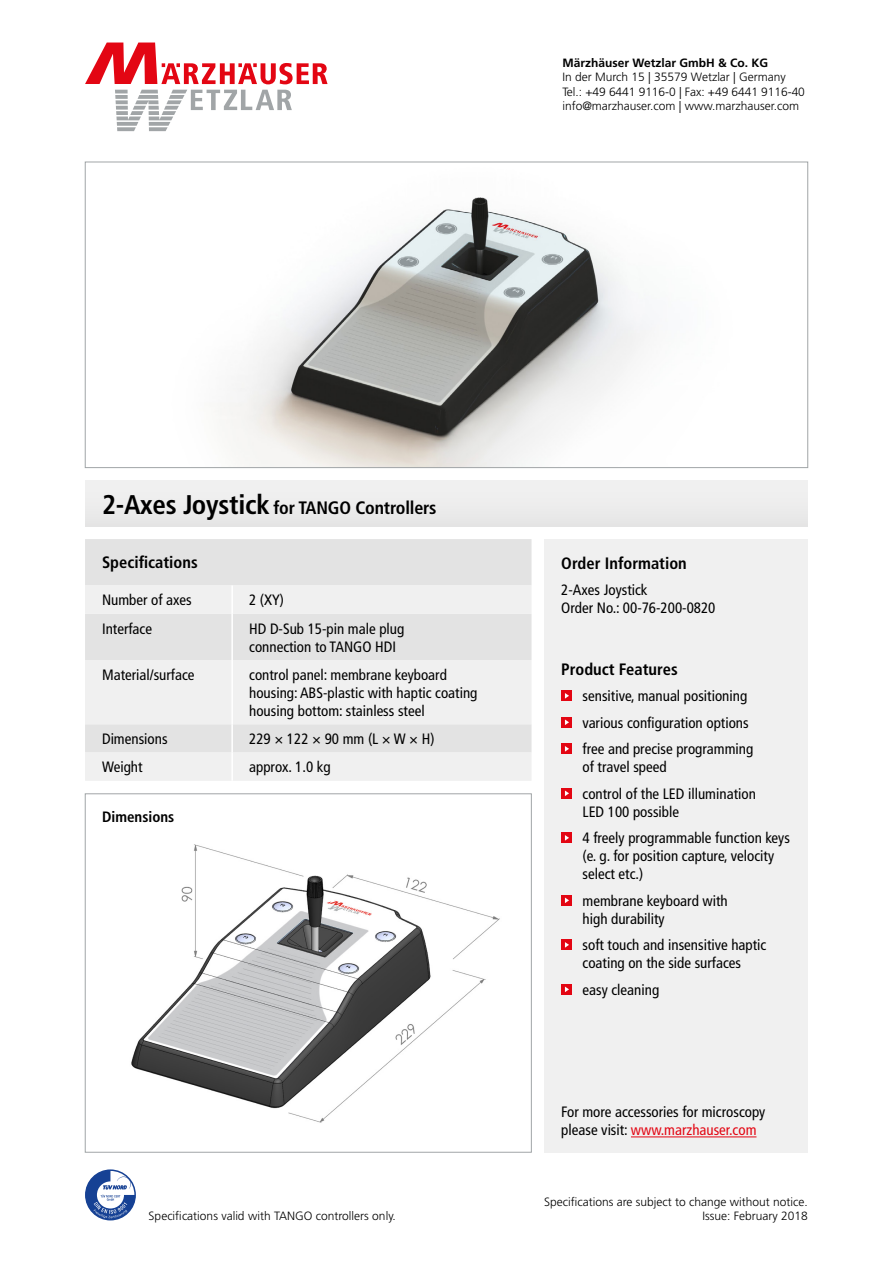
<style>
.page{position:relative;width:893px;height:1263px;background:#fff}
.page>*{position:absolute;margin:0;border:0;box-sizing:border-box;transform-origin:0 0}
.t1{font:700 condensed 18px "Frutiger LT Std";letter-spacing:-.01em;color:#000}
.t2{font:700 condensed 16.5px "Frutiger LT Std";color:#000}
.t3{font:condensed 15px/18px "Frutiger LT Std";color:#000}
.t4{font:700 condensed 15px "Frutiger LT Std";color:#000}
.t5{font:300 12px/14.4px "Frutiger LT Std";color:#000}
.t6{font:700 12px "Frutiger LT Std";color:#000}
.s1{font-size:27px}
.s2{color:#e30613}
</style>
<div class="page">
<svg style="left:86px;top:1170px;width:49px;height:50px"></svg>
<svg style="left:85px;top:43px;width:243px;height:41px"></svg>
<svg style="left:115px;top:90px;width:177px;height:41px"></svg>
<img style="left:131px;top:844px;width:369px;height:279px">
<div style="left:544px;top:539px;width:264px;height:613px;background:#f0f0f0"></div>
<div style="left:561px;top:690px;width:11px;height:11px;background:#e30613"></div>
<svg style="left:565px;top:693px;width:4px;height:6px"></svg>
<div style="left:561px;top:717px;width:11px;height:11px;background:#e30613"></div>
<svg style="left:565px;top:719px;width:4px;height:6px"></svg>
<div style="left:561px;top:743px;width:11px;height:11px;background:#e30613"></div>
<svg style="left:565px;top:746px;width:4px;height:6px"></svg>
<div style="left:561px;top:788px;width:11px;height:11px;background:#e30613"></div>
<svg style="left:565px;top:790px;width:4px;height:6px"></svg>
<div style="left:561px;top:832px;width:11px;height:11px;background:#e30613"></div>
<svg style="left:565px;top:835px;width:4px;height:6px"></svg>
<div style="left:561px;top:895px;width:11px;height:11px;background:#e30613"></div>
<svg style="left:565px;top:897px;width:4px;height:6px"></svg>
<div style="left:561px;top:939px;width:11px;height:11px;background:#e30613"></div>
<svg style="left:565px;top:942px;width:4px;height:6px"></svg>
<div style="left:561px;top:984px;width:11px;height:11px;background:#e30613"></div>
<svg style="left:565px;top:986px;width:4px;height:6px"></svg>
<div style="left:85px;top:480px;width:723px;height:46px;background:#ededed"></div>
<img style="left:218px;top:197px;width:434px;height:269px">
<div style="left:85px;top:539px;width:446px;height:46px;background:#e3e3e3"></div>
<svg style="left:85px;top:585px;width:446px;height:196px;fill:#f0f0f0"></svg>
<hr style="left:231px;top:585px;width:2px;height:29px;background:#fff">
<hr style="left:231px;top:614px;width:2px;height:46px;background:#fff">
<hr style="left:231px;top:660px;width:2px;height:64px;background:#fff">
<hr style="left:231px;top:724px;width:2px;height:28px;background:#fff">
<hr style="left:231px;top:752px;width:2px;height:29px;background:#fff">
<hr style="left:631px;top:1136px;width:125px;height:1px;background:#e30613">
<p class="t6" style="left:562px;top:56px;width:207px">Märzhäuser Wetzlar GmbH &amp; Co. KG</p>
<p class="t5" style="left:562px;top:70px;width:244px">In der Murch 15 | 35579 Wetzlar | Germany<br>Tel.: +49 6441 9116-0 | Fax: +49 6441 9116-40 info@marzhauser.com | www.marzhauser.com</p>
<p class="t1" style="left:102px;top:497px;width:336px"><span class="s1">2-Axes Joystick</span> for TANGO Controllers</p>
<p class="t2" style="left:102px;top:553px;width:97px">Specifications</p>
<p class="t3" style="left:102px;top:591px;width:91px">Number of axes</p>
<p class="t3" style="left:249px;top:591px;width:36px">2 (XY)</p>
<p class="t3" style="left:102px;top:619px;width:52px">Interface</p>
<p class="t3" style="left:249px;top:619px;width:157px">HD D-Sub 15-pin male plug connection to TANGO HDI</p>
<p class="t3" style="left:102px;top:666px;width:94px">Material/surface</p>
<p class="t3" style="left:249px;top:666px;width:230px">control panel: membrane keyboard housing: ABS-plastic with haptic coating housing bottom: stainless steel</p>
<p class="t3" style="left:102px;top:730px;width:67px">Dimensions</p>
<p class="t3" style="left:249px;top:730px;width:187px">229 × 122 × 90 mm (L × W × H)</p>
<p class="t3" style="left:102px;top:758px;width:42px">Weight</p>
<p class="t3" style="left:249px;top:758px;width:83px">approx. 1.0 kg</p>
<p class="t4" style="left:102px;top:808px;width:74px">Dimensions</p>
<p class="t2" style="left:561px;top:553px;width:127px">Order Information</p>
<p class="t3" style="left:561px;top:581px;width:156px">2-Axes Joystick<br>Order No.: 00-76-200-0820</p>
<p class="t2" style="left:561px;top:659px;width:118px">Product Features</p>
<p class="t3" style="left:583px;top:683px;width:172px;line-height:26.5px">sensitive, manual positioning various configuration options free and precise programming</p>
<p class="t3" style="left:583px;top:754px;width:175px;line-height:26.5px">of travel speed<br>control of the LED illumination</p>
<p class="t3" style="left:583px;top:798px;width:209px;line-height:26.5px">LED 100 possible<br>4 freely programmable function keys</p>
<p class="t3" style="left:583px;top:847px;width:193px">(e. g. for position capture, velocity select etc.)</p>
<p class="t3" style="left:583px;top:891px;width:147px">membrane keyboard with high durability</p>
<p class="t3" style="left:583px;top:936px;width:185px">soft touch and insensitive haptic coating on the side surfaces</p>
<p class="t3" style="left:583px;top:980px;width:78px">easy cleaning</p>
<p class="t3" style="left:561px;top:1103px;width:206px">For more accessories for microscopy please visit: <span class="s2">www.marzhauser.com</span></p>
<p class="t5" style="left:544px;top:1195px;width:265px">Specifications are subject to change without notice.</p>
<p class="t5" style="left:149px;top:1209px;width:249px">Specifications valid with TANGO controllers only.</p>
<p class="t5" style="left:703px;top:1209px;width:107px">Issue: February 2018</p>
</div>
